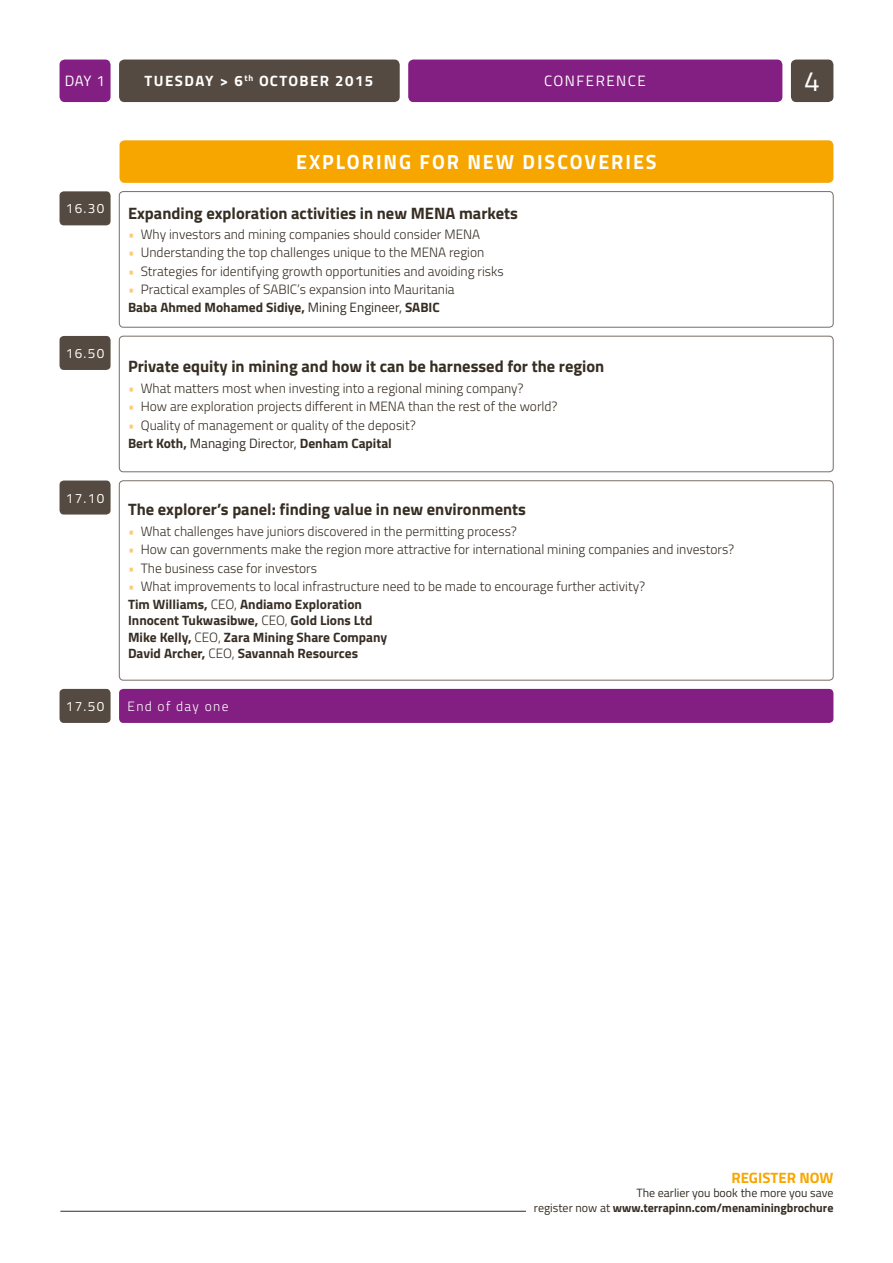
<style>
.page{position:relative;width:893px;height:1263px;background:#fff}
.page>*{position:absolute;margin:0;border:0;box-sizing:border-box;transform-origin:0 0}
.t1{font:28.05px "Titillium";color:#fff}
.t2{font:700 20.55px "Titillium";letter-spacing:.1em;color:#fff;scale:.96 1}
.t3{font:700 16.5px "Titillium";color:#362d23}
.t4{font:700 15px "Titillium";letter-spacing:.1em;color:#fff}
.t5{font:15px "Titillium";letter-spacing:.1em;color:#fff}
.t6{font:700 15px "Titillium";color:#f7a600}
.t7{font:300 13.5px/18.3px "Titillium";color:#362d23}
.t8{font:700 13.5px/16.2px "Titillium";color:#362d23}
.t9{font:13.5px "Titillium";letter-spacing:.1em;color:#fff}
.t10{font:300 13.5px "Titillium";letter-spacing:.1em;color:#fff}
.t11{font:12px/14.4px "Titillium";color:#362d23;text-align:right}
.s1{color:#fccb78}
.s2{font-weight:700}
.s3{font-weight:400}
.s4{font-weight:300}
</style>
<div class="page">
<div style="left:119px;top:60px;width:281px;height:42px;background:#554a41;border-radius:5px"></div>
<div style="left:408px;top:60px;width:374px;height:42px;background:#831f82;border-radius:5px"></div>
<div style="left:60px;top:60px;width:51px;height:42px;background:#831f82;border-radius:5px"></div>
<div style="left:791px;top:60px;width:42px;height:42px;background:#554a41;border-radius:5px"></div>
<div style="left:60px;top:689px;width:51px;height:34px;background:#554a41;border-radius:4px"></div>
<div style="left:119px;top:689px;width:714px;height:34px;background:#831f82;border-radius:4px"></div>
<div style="left:60px;top:191px;width:51px;height:34px;background:#554a41;border-radius:4px"></div>
<div style="left:60px;top:336px;width:51px;height:34px;background:#554a41;border-radius:4px"></div>
<div style="left:60px;top:480px;width:51px;height:34px;background:#554a41;border-radius:4px"></div>
<div style="left:119px;top:191px;width:714px;height:136px;border:1px solid #786d65;border-radius:4px"></div>
<div style="left:119px;top:336px;width:714px;height:136px;border:1px solid #786d65;border-radius:4px"></div>
<div style="left:119px;top:480px;width:714px;height:200px;border:1px solid #786d65;border-radius:4px"></div>
<div style="left:120px;top:140px;width:713px;height:43px;background:#f7a600;border-radius:5px"></div>
<hr style="left:60px;top:1211px;width:466px;height:1px;background:#362d23">
<p class="t5" style="left:65px;top:70px;width:42px">DAY 1</p>
<p class="t5" style="left:544px;top:70px;width:103px">CONFERENCE</p>
<h1 class="t1" style="left:804px;top:61px;width:17px">4</h1>
<p class="t4" style="left:145px;top:69px;width:230px">TUESDAY &gt; 6<sup>th</sup> OCTOBER 2015</p>
<p class="t9" style="left:66px;top:199px;width:40px">16.30</p>
<p class="t9" style="left:66px;top:343px;width:40px">16.50</p>
<p class="t9" style="left:66px;top:488px;width:40px">17.10</p>
<h2 class="t2" style="left:296px;top:146px;width:377px">EXPLORING FOR NEW DISCOVERIES</h2>
<p class="t3" style="left:128px;top:200px;width:391px">Expanding exploration activities in new MENA markets</p>
<p class="t7" style="left:128px;top:225px;width:354px"><span class="s1">•</span> Why investors and mining companies should consider MENA</p>
<p class="t7" style="left:128px;top:243px;width:358px"><span class="s1">•</span> Understanding the top challenges unique to the MENA region</p>
<p class="t7" style="left:128px;top:261px;width:377px"><span class="s1">•</span> Strategies for identifying growth opportunities and avoiding risks</p>
<p class="t7" style="left:128px;top:280px;width:328px"><span class="s1">•</span> Practical examples of SABIC’s expansion into Mauritania<br><span class="s2">Baba Ahmed Mohamed Sidiye,</span> <span class="s3">Mining Engineer,</span> <span class="s2">SABIC</span></p>
<p class="t3" style="left:128px;top:354px;width:478px">Private equity in mining and how it can be harnessed for the region</p>
<p class="t7" style="left:128px;top:378px;width:397px"><span class="s1">•</span> What matters most when investing into a regional mining company?</p>
<p class="t7" style="left:128px;top:397px;width:431px"><span class="s1">•</span> How are exploration projects different in MENA than the rest of the world?</p>
<p class="t7" style="left:128px;top:415px;width:289px"><span class="s1">•</span> Quality of management or quality of the deposit?<br><span class="s2">Bert Koth,</span> <span class="s3">Managing Director,</span> <span class="s2">Denham Capital</span></p>
<p class="t3" style="left:128px;top:497px;width:399px">The explorer’s panel: finding value in new environments</p>
<p class="t7" style="left:128px;top:521px;width:390px"><span class="s1">•</span> What challenges have juniors discovered in the permitting process?</p>
<p class="t7" style="left:128px;top:540px;width:608px"><span class="s1">•</span> How can governments make the region more attractive for international mining companies and investors?</p>
<p class="t7" style="left:128px;top:558px;width:191px"><span class="s1">•</span> The business case for investors</p>
<p class="t7" style="left:128px;top:576px;width:519px"><span class="s1">•</span> What improvements to local infrastructure need to be made to encourage further activity?<br><span class="s2">Tim Williams,</span> CEO, <span class="s2">Andiamo Exploration</span></p>
<p class="t8" style="left:128px;top:612px;width:261px">Innocent Tukwasibwe, <span class="s4">CEO,</span> Gold Lions Ltd<br>Mike Kelly, <span class="s4">CEO,</span> Zara Mining Share Company<br>David Archer, <span class="s4">CEO,</span> Savannah Resources</p>
<p class="t9" style="left:66px;top:696px;width:40px">17.50</p>
<p class="t10" style="left:128px;top:696px;width:102px">End of day one</p>
<p class="t6" style="left:731px;top:1166px;width:104px">REGISTER NOW</p>
<p class="t11" style="left:534px;top:1185px;width:301px">The earlier you book the more you save<br>register now at <span class="s2">www.terrapinn.com/menaminingbrochure</span></p>
</div>
